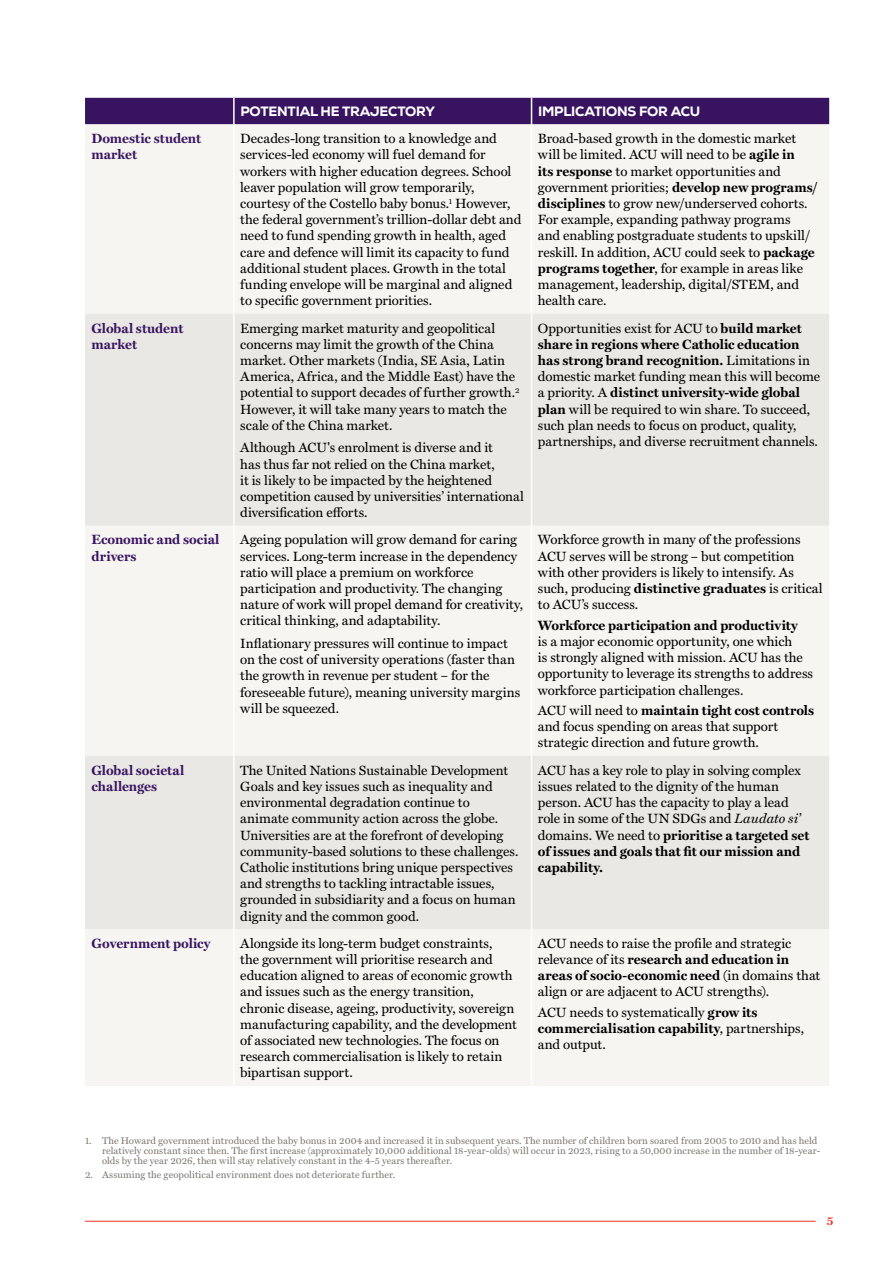
<style>
.page{position:relative;width:893px;height:1263px;background:#fff}
.page>*{position:absolute;margin:0;border:0;box-sizing:border-box;transform-origin:0 0}
._16_Subheading_-_L2{font:13.5px/16.2px "Miller Text";color:#000}
._19_Body{font:13.5px/16.2px "Miller Text";color:#000}
._19_Body-2{font:700 13.5px/16.2px "Miller Text";color:#381460}
._18_Subheading_-_L1{font:800 13.5px "Nexa";letter-spacing:-.015em;color:#fff}
.t1{font:700 11.25px "Miller Text";color:#ee3124}
._07_CRICOS_code{font:9.75px/9.8px "Miller Text";letter-spacing:.01em;color:#7f776f}
.s1{font-weight:700}
.s2{font-style:italic}
</style>
<div class="page">
<div style="left:85px;top:124px;width:744px;height:962px;background:#f6f5f2"></div>
<svg style="left:85px;top:314px;width:744px;height:615px;fill:#eae8e4"></svg>
<div style="left:85px;top:98px;width:744px;height:26px;background:#381460"></div>
<hr style="left:233px;top:124px;width:2px;height:190px;background:#fff">
<hr style="left:531px;top:124px;width:1px;height:190px;background:#fff">
<hr style="left:233px;top:314px;width:2px;height:212px;background:#fff">
<hr style="left:531px;top:314px;width:1px;height:212px;background:#fff">
<hr style="left:233px;top:526px;width:2px;height:230px;background:#fff">
<hr style="left:531px;top:526px;width:1px;height:230px;background:#fff">
<hr style="left:233px;top:756px;width:2px;height:173px;background:#fff">
<hr style="left:531px;top:756px;width:1px;height:173px;background:#fff">
<hr style="left:233px;top:929px;width:2px;height:157px;background:#fff">
<hr style="left:531px;top:929px;width:1px;height:157px;background:#fff">
<hr style="left:85px;top:1221px;width:731px;height:1px;background:#ee3124">
<p class="_18_Subheading_-_L1" style="left:240px;top:103px;width:196px">POTENTIAL HE TRAJECTORY</p>
<p class="_18_Subheading_-_L1" style="left:538px;top:103px;width:164px">IMPLICATIONS FOR ACU</p>
<p class="_19_Body-2" style="left:91px;top:130px;width:111px">Domestic student market</p>
<p class="_16_Subheading_-_L2" style="left:240px;top:130px;width:283px">Decades-long transition to a knowledge and services-led economy will fuel demand for workers with higher education degrees. School leaver population will grow temporarily, courtesy of the Costello baby bonus.<sup>1</sup> However, the federal government’s trillion-dollar debt and need to fund spending growth in health, aged care and defence will limit its capacity to fund additional student places. Growth in the total funding envelope will be marginal and aligned to specific government priorities.</p>
<p class="_19_Body" style="left:538px;top:130px;width:282px">Broad-based growth in the domestic market will be limited. ACU will need to be <span class="s1">agile in<br>its response</span> to market opportunities and government priorities; <span class="s1">develop new programs/ disciplines</span> to grow new/underserved cohorts.<br>For example, expanding pathway programs<br>and enabling postgraduate students to upskill/ reskill. In addition, ACU could seek to <span class="s1">package programs together</span>, for example in areas like management, leadership, digital/STEM, and health care.</p>
<p class="_19_Body-2" style="left:91px;top:319px;width:93px">Global student market</p>
<p class="_16_Subheading_-_L2" style="left:240px;top:319px;width:281px">Emerging market maturity and geopolitical concerns may limit the growth of the China market. Other markets (India, SE Asia, Latin America, Africa, and the Middle East) have the potential to support decades of further growth.<sup>2<br></sup>However, it will take many years to match the scale of the China market.</p>
<p class="_16_Subheading_-_L2" style="left:240px;top:439px;width:285px">Although ACU's enrolment is diverse and it<br>has thus far not relied on the China market,<br>it is likely to be impacted by the heightened competition caused by universities’ international diversification efforts.</p>
<p class="_19_Body" style="left:538px;top:319px;width:284px">Opportunities exist for ACU to <span class="s1">build market share in regions where Catholic education has strong brand recognition.</span> Limitations in domestic market funding mean this will become a priority. A <span class="s1">distinct university-wide global plan</span> will be required to win share. To succeed, such plan needs to focus on product, quality, partnerships, and diverse recruitment channels.</p>
<p class="_19_Body-2" style="left:91px;top:531px;width:130px">Economic and social drivers</p>
<p class="_16_Subheading_-_L2" style="left:240px;top:531px;width:284px">Ageing population will grow demand for caring services. Long-term increase in the dependency ratio will place a premium on workforce participation and productivity. The changing nature of work will propel demand for creativity, critical thinking, and adaptability.</p>
<p class="_16_Subheading_-_L2" style="left:240px;top:634px;width:281px">Inflationary pressures will continue to impact on the cost of university operations (faster than the growth in revenue per student – for the foreseeable future), meaning university margins will be squeezed.</p>
<p class="_19_Body" style="left:538px;top:531px;width:286px">Workforce growth in many of the professions ACU serves will be strong – but competition with other providers is likely to intensify. As such, producing <span class="s1">distinctive graduates</span> is critical to ACU’s success.</p>
<p class="_19_Body" style="left:538px;top:616px;width:277px"><span class="s1">Workforce participation and productivity<br></span>is a major economic opportunity, one which<br>is strongly aligned with mission. ACU has the opportunity to leverage its strengths to address workforce participation challenges.</p>
<p class="_19_Body" style="left:538px;top:701px;width:278px">ACU will need to <span class="s1">maintain tight cost controls </span>and focus spending on areas that support strategic direction and future growth.</p>
<p class="_19_Body-2" style="left:91px;top:761px;width:94px">Global societal challenges</p>
<p class="_16_Subheading_-_L2" style="left:240px;top:761px;width:280px">The United Nations Sustainable Development Goals and key issues such as inequality and environmental degradation continue to animate community action across the globe.<br>Universities are at the forefront of developing community-based solutions to these challenges.<br>Catholic institutions bring unique perspectives and strengths to tackling intractable issues, grounded in subsidiarity and a focus on human dignity and the common good.</p>
<p class="_19_Body" style="left:538px;top:761px;width:273px">ACU has a key role to play in solving complex issues related to the dignity of the human person. ACU has the capacity to play a lead role in some of the UN SDGs and <span class="s2">Laudato si’ </span>domains. We need to <span class="s1">prioritise a targeted set of issues and goals that fit our mission and capability.</span></p>
<p class="_19_Body-2" style="left:91px;top:934px;width:121px">Government policy</p>
<p class="_16_Subheading_-_L2" style="left:240px;top:934px;width:278px">Alongside its long-term budget constraints,<br>the government will prioritise research and education aligned to areas of economic growth and issues such as the energy transition, chronic disease, ageing, productivity, sovereign manufacturing capability, and the development of associated new technologies. The focus on research commercialisation is likely to retain bipartisan support.</p>
<p class="_19_Body" style="left:538px;top:934px;width:284px">ACU needs to raise the profile and strategic relevance of its <span class="s1">research and education in areas of socio-economic need</span> (in domains that align or are adjacent to ACU strengths).</p>
<p class="_19_Body" style="left:538px;top:1003px;width:268px">ACU needs to systematically <span class="s1">grow its commercialisation capability</span>, partnerships, and output.</p>
<p class="_07_CRICOS_code" style="left:102px;top:1135px;width:720px;text-indent:-17px">1. The Howard government introduced the baby bonus in 2004 and increased it in subsequent years. The number of children born soared from 2005 to 2010 and has held relatively constant since then. The first increase (approximately 10,000 additional 18-year-olds) will occur in 2023, rising to a 50,000 increase in the number of 18-year&shy;olds by the year 2026, then will stay relatively constant in the 4-5 years thereafter.</p>
<p class="_07_CRICOS_code" style="left:85px;top:1169px;width:312px">2. Assuming the geopolitical environment does not deteriorate further.</p>
<p class="t1" style="left:827px;top:1212px;width:8px">5</p>
</div>
